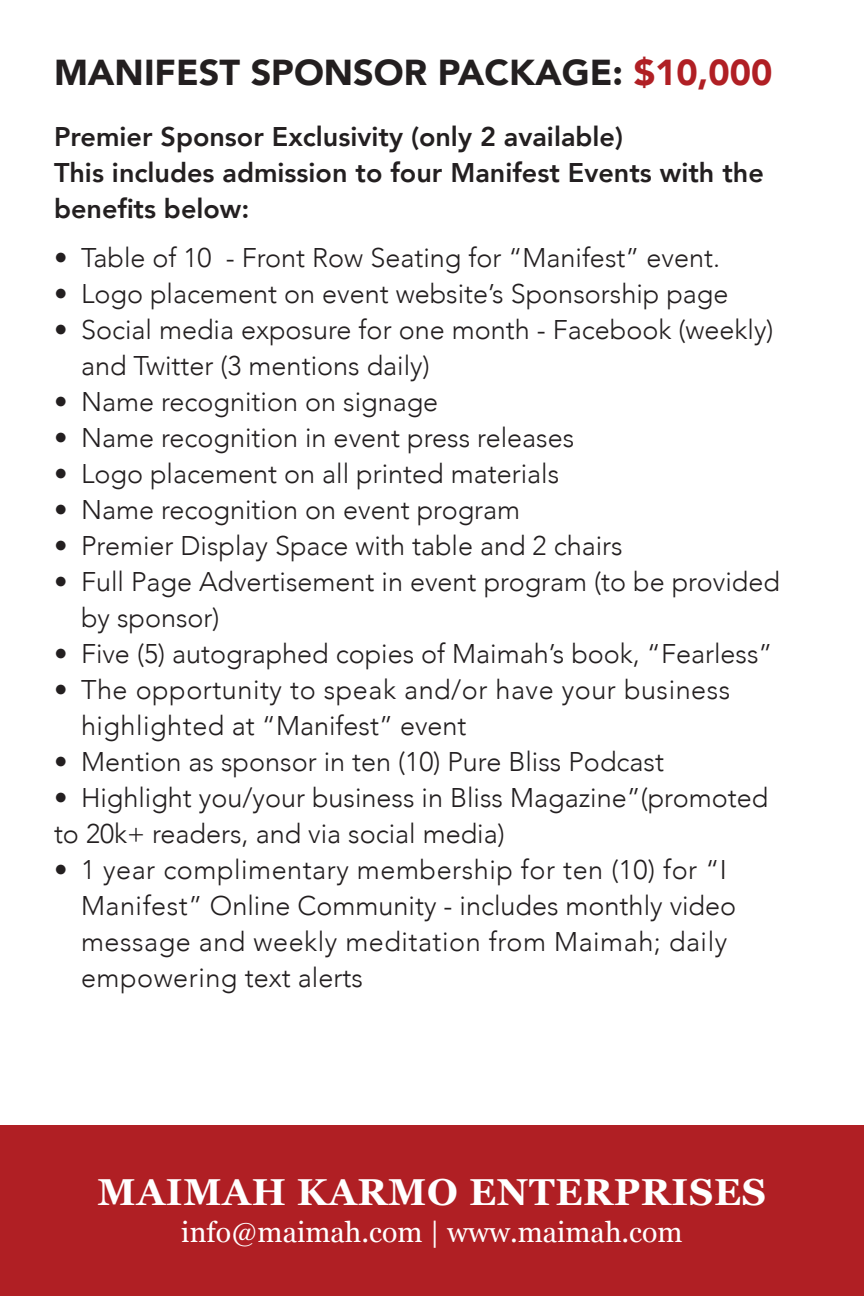
<style>
.page{position:relative;width:864px;height:1296px;background:#fff}
.page>*{position:absolute;margin:0;border:0;box-sizing:border-box;transform-origin:0 0}
.t1{font:700 37.5px "Georgia";letter-spacing:.02em;color:#fff}
.t2{font:900 36px "Avenir";color:#231f20}
.t3{font:28.5px "Georgia";color:#fff}
.t4{font:300 27px/36px "Avenir";color:#231f20}
.t5{font:300 27px/36px "Avenir";letter-spacing:.02em;color:#231f20}
.t6{font:800 27px/36px "Avenir";color:#231f20}
.s1{color:#b01f24}
</style>
<div class="page">
<div style="left:0;top:1125px;width:864px;height:171px;background:#b01f24"></div>
<h2 class="t2" style="left:54px;top:41px;width:720px">MANIFEST SPONSOR PACKAGE: <span class="s1">$10,000</span></h2>
<p class="t6" style="left:54px;top:118px;width:711px">Premier Sponsor Exclusivity (only 2 available)<br>This includes admission to four Manifest Events with the benefits below:</p>
<p class="t4" style="left:54px;top:240px;width:668px">• Table of 10 - Front Row Seating for “Manifest” event.</p>
<p class="t4" style="left:54px;top:276px;width:676px">• Logo placement on event website’s Sponsorship page</p>
<p class="t4" style="left:81px;top:312px;width:694px;text-indent:-27px">• Social media exposure for one month - Facebook (weekly) and Twitter (3 mentions daily)</p>
<p class="t4" style="left:54px;top:384px;width:386px">• Name recognition on signage</p>
<p class="t4" style="left:54px;top:420px;width:522px">• Name recognition in event press releases</p>
<p class="t4" style="left:54px;top:456px;width:507px">• Logo placement on all printed materials</p>
<p class="t4" style="left:54px;top:492px;width:468px">• Name recognition on event program</p>
<p class="t4" style="left:54px;top:528px;width:570px">• Premier Display Space with table and 2 chairs</p>
<p class="t4" style="left:81px;top:564px;width:700px;text-indent:-27px">• Full Page Advertisement in event program (to be provided by sponsor)</p>
<p class="t4" style="left:54px;top:636px;width:720px">• Five (5) autographed copies of Maimah’s book, “Fearless”</p>
<p class="t5" style="left:81px;top:672px;width:651px;text-indent:-27px">• The opportunity to speak and/or have your business highlighted at “Manifest” event</p>
<p class="t4" style="left:54px;top:744px;width:612px">• Mention as sponsor in ten (10) Pure Bliss Podcast</p>
<p class="t4" style="left:54px;top:780px;width:716px">• Highlight you/your business in Bliss Magazine”(promoted to 20k+ readers, and via social media)</p>
<p class="t5" style="left:81px;top:852px;width:657px;text-indent:-27px">• 1 year complimentary membership for ten (10) for “I Manifest” Online Community - includes monthly video message and weekly meditation from Maimah; daily empowering text alerts</p>
<h1 class="t1" style="left:98px;top:1164px;width:670px">MAIMAH KARMO ENTERPRISES</h1>
<p class="t3" style="left:181px;top:1211px;width:503px">info@maimah.com | www.maimah.com</p>
</div>
